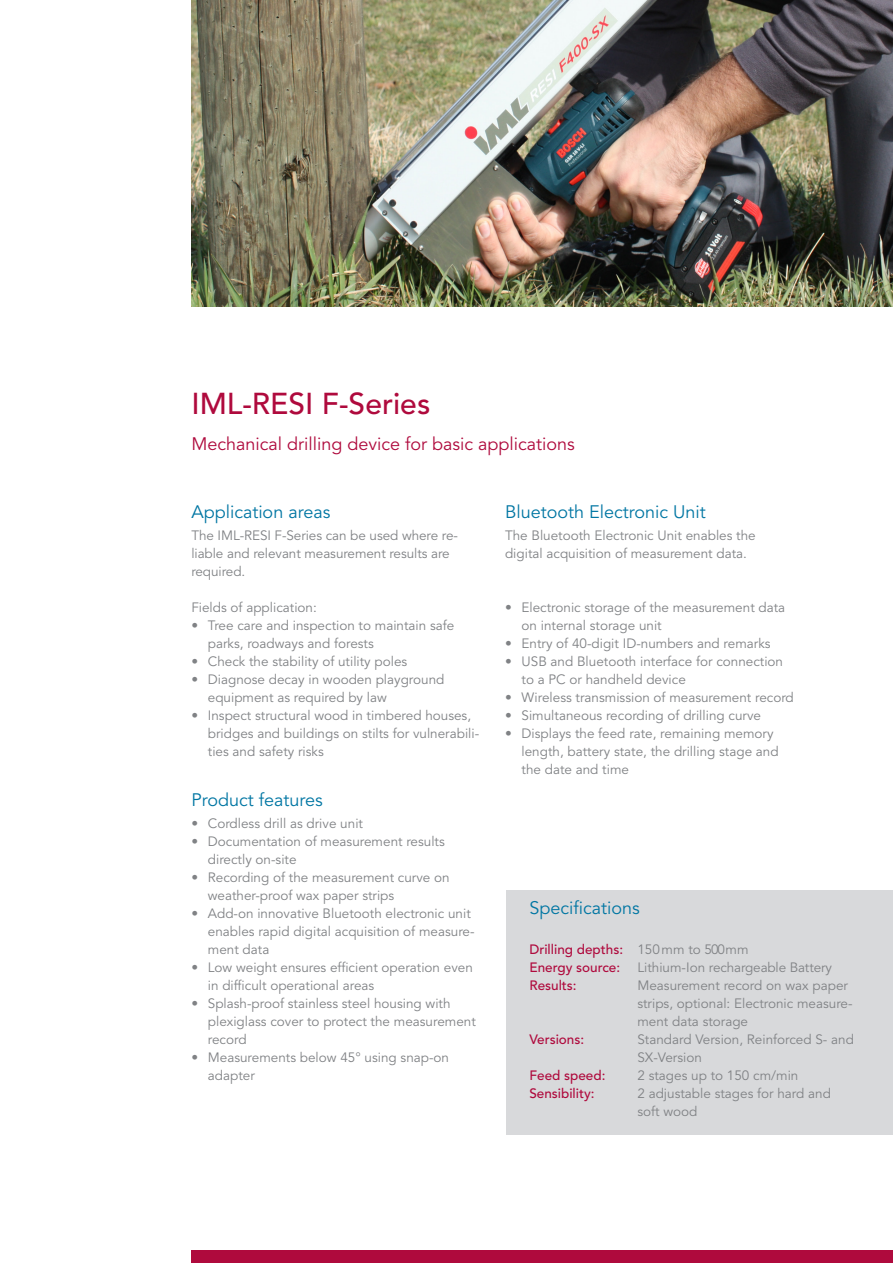
<style>
.page{position:relative;width:893px;height:1263px;background:#fff}
.page>*{position:absolute;margin:0;border:0;box-sizing:border-box;transform-origin:0 0}
.Überschrift_Innensei{font:500 30px "Avenir LT Std";color:#af0a3d}
.Unterüberschrift_Bla{font:18px "Avenir LT Std";color:#0076a3}
.Einstiegstext_Rot{font:18px "Avenir LT Std";color:#af0a3d}
.Fließtext{font:13.5px/18px "Avenir LT Std";color:#808285}
.Fließtext-2{font:500 13.5px "Avenir LT Std";color:#af0a3d}
.Unterüberschrift_Bla-2{font:13.5px/18px "Avenir LT Std";color:#808285}
.s1{font-weight:400;color:#808285}
</style>
<div class="page">
<img style="left:191px;top:0;width:702px;height:306px">
<div style="left:191px;top:1250px;width:702px;height:13px;background:#af0a3d"></div>
<div style="left:506px;top:890px;width:387px;height:244px;background:#d8d9db"></div>
<p class="Überschrift_Innensei" style="left:191px;top:386px;width:240px">IML-RESI F-Series</p>
<p class="Einstiegstext_Rot" style="left:191px;top:433px;width:385px">Mechanical drilling device for basic applications</p>
<p class="Unterüberschrift_Bla" style="left:191px;top:501px;width:140px">Application areas</p>
<p class="Fließtext" style="left:191px;top:527px;width:268px">The IML-RESI F-Series can be used where re&shy;liable and relevant measurement results are required.</p>
<p class="Fließtext" style="left:191px;top:599px;width:127px">Fields of application:</p>
<p class="Fließtext" style="left:208px;top:617px;width:248px;text-indent:-17px">• Tree care and inspection to maintain safe parks, roadways and forests</p>
<p class="Fließtext" style="left:191px;top:653px;width:217px">• Check the stability of utility poles</p>
<p class="Fließtext" style="left:208px;top:671px;width:238px;text-indent:-17px">• Diagnose decay in wooden playground equipment as required by law</p>
<p class="Fließtext" style="left:208px;top:707px;width:273px;text-indent:-17px">• Inspect structural wood in timbered houses, bridges and buildings on stilts for vulnerabili&shy;ties and safety risks</p>
<p class="Unterüberschrift_Bla" style="left:191px;top:789px;width:133px">Product features</p>
<p class="Fließtext" style="left:191px;top:815px;width:173px">• Cordless drill as drive unit</p>
<p class="Fließtext" style="left:208px;top:833px;width:239px;text-indent:-17px">• Documentation of measurement results directly on-site</p>
<p class="Fließtext" style="left:208px;top:869px;width:243px;text-indent:-17px">• Recording of the measurement curve on weather-proof wax paper strips</p>
<p class="Fließtext" style="left:208px;top:905px;width:268px;text-indent:-17px">• Add-on innovative Bluetooth electronic unit enables rapid digital acquisition of measure&shy;ment data</p>
<p class="Fließtext" style="left:208px;top:959px;width:267px;text-indent:-17px">• Low weight ensures efficient operation even in difficult operational areas</p>
<p class="Fließtext" style="left:208px;top:995px;width:269px;text-indent:-17px">• Splash-proof stainless steel housing with plexiglass cover to protect the measurement record</p>
<p class="Fließtext" style="left:208px;top:1049px;width:243px;text-indent:-17px">• Measurements below 45° using snap-on adapter</p>
<p class="Unterüberschrift_Bla" style="left:505px;top:501px;width:202px">Bluetooth Electronic Unit</p>
<p class="Unterüberschrift_Bla-2" style="left:505px;top:527px;width:252px">The Bluetooth Electronic Unit enables the digital acquisition of measurement data.</p>
<p class="Fließtext" style="left:522px;top:599px;width:265px;text-indent:-17px">• Electronic storage of the measurement data on internal storage unit</p>
<p class="Fließtext" style="left:505px;top:635px;width:267px">• Entry of 40-digit ID-numbers and remarks</p>
<p class="Fließtext" style="left:522px;top:653px;width:263px;text-indent:-17px">• USB and Bluetooth interface for connection to a PC or handheld device</p>
<p class="Fließtext" style="left:505px;top:689px;width:290px">• Wireless transmission of measurement record</p>
<p class="Fließtext" style="left:505px;top:707px;width:257px">• Simultaneous recording of drilling curve</p>
<p class="Fließtext" style="left:522px;top:725px;width:259px;text-indent:-17px">• Displays the feed rate, remaining memory length, battery state, the drilling stage and the date and time</p>
<p class="Unterüberschrift_Bla" style="left:529px;top:897px;width:112px">Specifications</p>
<p class="Fließtext-2" style="left:529px;top:942px;width:221px">Drilling depths: <span class="s1">150mm to 500mm</span></p>
<p class="Fließtext-2" style="left:529px;top:960px;width:92px">Energy source:</p>
<p class="Fließtext" style="left:637px;top:959px;width:196px">Lithium-Ion rechargeable Battery</p>
<p class="Fließtext-2" style="left:529px;top:978px;width:49px">Results:</p>
<p class="Fließtext" style="left:637px;top:977px;width:217px">Measurement record on wax paper strips, optional: Electronic measure&shy;ment data storage</p>
<p class="Fließtext-2" style="left:529px;top:1032px;width:56px">Versions:</p>
<p class="Fließtext" style="left:637px;top:1031px;width:218px">Standard Version, Reinforced S- and<br>SX-Version</p>
<p class="Fließtext-2" style="left:529px;top:1068px;width:78px">Feed speed:</p>
<p class="Fließtext" style="left:637px;top:1067px;width:163px">2 stages up to 150 cm/min</p>
<p class="Fließtext-2" style="left:529px;top:1086px;width:67px">Sensibility:</p>
<p class="Fließtext" style="left:637px;top:1085px;width:195px">2 adjustable stages for hard and soft wood</p>
</div>
